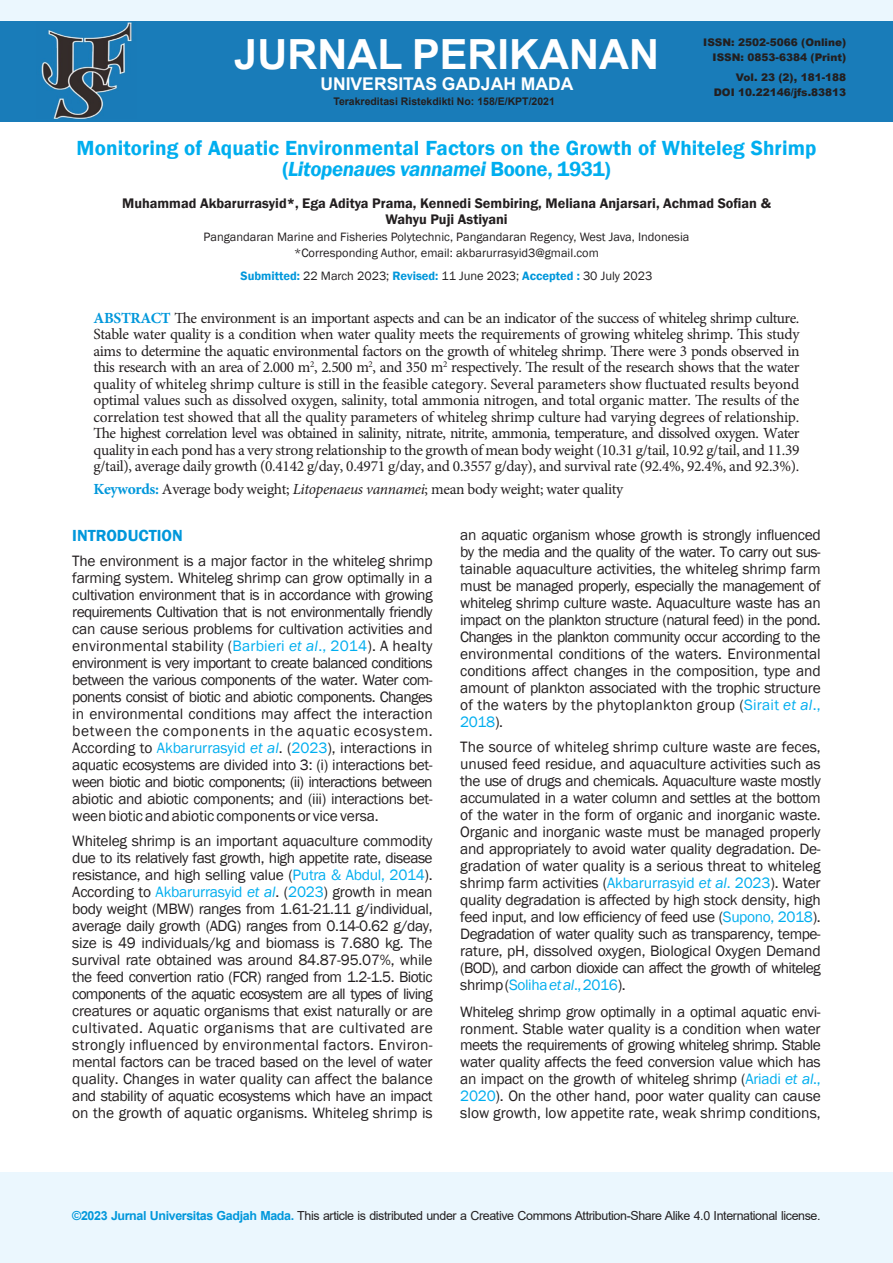
<style>
.page{position:relative;width:893px;height:1263px;background:#fff}
.page>*{position:absolute;margin:0;border:0;box-sizing:border-box;transform-origin:0 0}
.t1{font:700 41.55px "Arial";color:#fff}
.Judul_Indo{font:600 21px/21px "Franklin Gothic";letter-spacing:.005em;color:#00aeef;text-align:center}
.t2{font:700 17.55px "Arial";color:#fff}
.BAB{font:600 16.5px "Franklin Gothic";color:#0097db}
.Isi{font:15.45px/17px "Franklin Gothic";letter-spacing:-.015em;color:#231f20;text-align:justify}
.Abstrak{font:15.45px/16.5px "Minion Pro";letter-spacing:-.02em;color:#231f20;text-align:justify}
.Isi-2{font:15.45px "Franklin Gothic";letter-spacing:.01em;color:#231f20}
.Isi-3{font:15.45px "Franklin Gothic";letter-spacing:.02em;color:#231f20}
.Isi-4{font:15.45px "Franklin Gothic";letter-spacing:.015em;color:#231f20}
.Isi-5{font:15.45px "Franklin Gothic";color:#00aeef}
.Penulis{font:600 14.25px "Franklin Gothic";color:#231f20}
.Corresponding{font:12.45px "Franklin Gothic";color:#231f20}
.t3{font:12.45px "Arial";letter-spacing:-.03em;color:#231f20}
.ISSN{font:900 10.5px "Arial";color:#231f20}
.t4{font:700 10.5px "Arial";color:#231f20}
.s1{font-style:italic}
.s2{font-weight:600;color:#0097db}
.s3{font-weight:700;color:#0097db}
.s4{color:#00aeef}
.s5{font-style:italic;color:#00aeef}
.s6{color:#231f20}
</style>
<div class="page">
<div style="left:0;top:0;width:893px;height:122px;background:#ebf7fe"></div>
<div style="left:0;top:21px;width:893px;height:101px;background:#197cb9"></div>
<img style="left:41px;top:22px;width:94px;height:97px">
<div style="left:0;top:1173px;width:893px;height:90px;background:#ebf7fe"></div>
<h1 class="t1" style="left:234px;top:25px;width:426px">JURNAL PERIKANAN</h1>
<p class="t2" style="left:320px;top:72px;width:255px">UNIVERSITAS GADJAH MADA</p>
<p class="t4" style="left:333px;top:94px;width:223px">Terakreditasi Ristekdikti No: 158/E/KPT/2021</p>
<p class="ISSN" style="left:703px;top:34px;width:144px">ISSN: 2502-5066 (Online)</p>
<p class="ISSN" style="left:713px;top:49px;width:135px">ISSN: 0853-6384 (Print)</p>
<p class="ISSN" style="left:736px;top:69px;width:112px">Vol. 23 (2), 181-188</p>
<p class="ISSN" style="left:714px;top:84px;width:134px">DOI 10.22146/jfs.83813</p>
<p class="Judul_Indo" style="left:77px;top:138px;width:741px">Monitoring of Aquatic Environmental Factors on the Growth of Whiteleg Shrimp (<span class="s1">Litopenaues vannamei</span> Boone, 1931)</p>
<p class="Penulis" style="left:122px;top:194px;width:650px">Muhammad Akbarurrasyid*, Ega Aditya Prama, Kennedi Sembiring, Meliana Anjarsari, Achmad Sofian &amp;</p>
<p class="Penulis" style="left:385px;top:211px;width:124px">Wahyu Puji Astiyani</p>
<p class="Corresponding" style="left:204px;top:229px;width:487px">Pangandaran Marine and Fisheries Polytechnic, Pangandaran Regency, West Java, Indonesia</p>
<p class="Corresponding" style="left:294px;top:245px;width:306px">*Corresponding Author, email: akbarurrasyid3@gmail.com</p>
<p class="Corresponding" style="left:240px;top:268px;width:413px"><span class="s2">Submitted:</span> 22 March 2023; <span class="s2">Revised:</span> 11 June 2023; <span class="s2">Accepted :</span> 30 July 2023</p>
<p class="Abstrak" style="left:94px;top:310px;width:707px"><span class="s3">ABSTRACT</span> The environment is an important aspects and can be an indicator of the success of whiteleg shrimp culture.<br>Stable water quality is a condition when water quality meets the requirements of growing whiteleg shrimp. This study aims to determine the aquatic environmental factors on the growth of whiteleg shrimp. There were 3 ponds observed in</p>
<p class="Abstrak" style="left:94px;top:359px;width:707px">this research with an area of 2.000 m<sup>2</sup>, 2.500 m<sup>2</sup>, and 350 m<sup>2</sup> respectively. The result of the research shows that the water quality of whiteleg shrimp culture is still in the feasible category. Several parameters show fluctuated results beyond optimal values such as dissolved oxygen, salinity, total ammonia nitrogen, and total organic matter. The results of the correlation test showed that all the quality parameters of whiteleg shrimp culture had varying degrees of relationship.<br>The highest correlation level was obtained in salinity, nitrate, nitrite, ammonia, temperature, and dissolved oxygen. Water quality in each pond has a very strong relationship to the growth of mean body weight (10.31 g/tail, 10.92 g/tail, and 11.39 g/tail), average daily growth (0.4142 g/day, 0.4971 g/day, and 0.3557 g/day), and survival rate (92.4%, 92.4%, and 92.3%).</p>
<p class="Abstrak" style="left:94px;top:481px;width:531px"><span class="s3">Keywords:</span> Average body weight; <span class="s1">Litopenaeus vannamei</span>; mean body weight; water quality</p>
<p class="BAB" style="left:72px;top:525px;width:112px">INTRODUCTION</p>
<p class="Isi" style="left:72px;top:553px;width:362px">The environment is a major factor in the whiteleg shrimp farming system. Whiteleg shrimp can grow optimally in a cultivation environment that is in accordance with growing requirements Cultivation that is not environmentally friendly</p>
<p class="Isi" style="left:72px;top:621px;width:362px">can cause serious problems for cultivation activities and</p>
<p class="Isi-2" style="left:72px;top:636px;width:362px">environmental stability (<span class="s4">Barbieri</span> <span class="s5">et al</span><span class="s4">., 2014</span>). A healty</p>
<p class="Isi" style="left:72px;top:655px;width:362px">environment is very important to create balanced conditions between the various components of the water. Water com&shy;ponents consist of biotic and abiotic components. Changes in environmental conditions may affect the interaction between the components in the aquatic ecosystem.<br>According to <span class="s4">Akbarurrasyid</span> <span class="s5">et al</span>. (<span class="s4">2023</span>), interactions in</p>
<p class="Isi" style="left:72px;top:757px;width:362px">aquatic ecosystems are divided into 3: (i) interactions bet&shy;ween biotic and biotic components; (ii) interactions between abiotic and abiotic components; and (iii) interactions bet&shy;ween biotic and abiotic components or vice versa.</p>
<p class="Isi" style="left:72px;top:833px;width:362px">Whiteleg shrimp is an important aquaculture commodity due to its relatively fast growth, high appetite rate, disease resistance, and high selling value (<span class="s4">Putra &amp; Abdul, 2014</span>).<br>According to <span class="s4">Akbarurrasyid</span> <span class="s5">et al</span>. (<span class="s4">2023</span>) growth in mean body weight (MBW) ranges from 1.61-21.11 g/individual, average daily growth (ADG) ranges from 0.14-0.62 g/day, size is 49 individuals/kg and biomass is 7.680 kg. The survival rate obtained was around 84.87-95.07%, while the feed convertion ratio (FCR) ranged from 1.2-1.5. Biotic components of the aquatic ecosystem are all types of living creatures or aquatic organisms that exist naturally or are</p>
<p class="Isi-3" style="left:72px;top:1018px;width:362px">cultivated. Aquatic organisms that are cultivated are</p>
<p class="Isi" style="left:72px;top:1036px;width:362px">strongly influenced by environmental factors. Environ&shy;mental factors can be traced based on the level of water quality. Changes in water quality can affect the balance and stability of aquatic ecosystems which have an impact on the growth of aquatic organisms. Whiteleg shrimp is</p>
<p class="Isi" style="left:460px;top:527px;width:362px">an aquatic organism whose growth is strongly influenced by the media and the quality of the water. To carry out sus&shy;tainable aquaculture activities, the whiteleg shrimp farm must be managed properly, especially the management of whiteleg shrimp culture waste. Aquaculture waste has an impact on the plankton structure (natural feed) in the pond.</p>
<p class="Isi" style="left:460px;top:629px;width:362px">Changes in the plankton community occur according to the environmental conditions of the waters. Environmental conditions affect changes in the composition, type and amount of plankton associated with the trophic structure</p>
<p class="Isi-4" style="left:460px;top:695px;width:362px">of the waters by the phytoplankton group (<span class="s4">Sirait</span> <span class="s5">et al</span><span class="s4">.,</span></p>
<p class="Isi-5" style="left:460px;top:712px;width:44px">2018<span class="s6">).</span></p>
<p class="Isi" style="left:460px;top:739px;width:362px">The source of whiteleg shrimp culture waste are feces, unused feed residue, and aquaculture activities such as the use of drugs and chemicals. Aquaculture waste mostly accumulated in a water column and settles at the bottom of the water in the form of organic and inorganic waste.<br>Organic and inorganic waste must be managed properly and appropriately to avoid water quality degradation. De&shy;gradation of water quality is a serious threat to whiteleg shrimp farm activities (<span class="s4">Akbarurrasyid</span> <span class="s5">et al</span><span class="s4">. 2023</span>). Water quality degradation is affected by high stock density, high</p>
<p class="Isi" style="left:460px;top:908px;width:362px">feed input, and low efficiency of feed use (<span class="s4">Supono, 2018</span>).<br>Degradation of water quality such as transparency, tempe&shy;rature, pH, dissolved oxygen, Biological Oxygen Demand (BOD), and carbon dioxide can affect the growth of whiteleg shrimp (<span class="s4">Soliha</span> <span class="s5">et al</span><span class="s4">., 2016</span>).</p>
<p class="Isi" style="left:460px;top:1003px;width:362px">Whiteleg shrimp grow optimally in a optimal aquatic envi&shy;ronment. Stable water quality is a condition when water meets the requirements of growing whiteleg shrimp. Stable water quality affects the feed conversion value which has</p>
<p class="Isi" style="left:460px;top:1071px;width:362px">an impact on the growth of whiteleg shrimp (<span class="s4">Ariadi</span> <span class="s5">et al</span><span class="s4">., 2020</span>). On the other hand, poor water quality can cause slow growth, low appetite rate, weak shrimp conditions,</p>
<p class="t3" style="left:72px;top:1207px;width:750px"><span class="s3">©2023 Jurnal Universitas Gadjah Mada.</span> This article is distributed under a Creative Commons Attribution-Share Alike 4.0 International license.</p>
</div>
